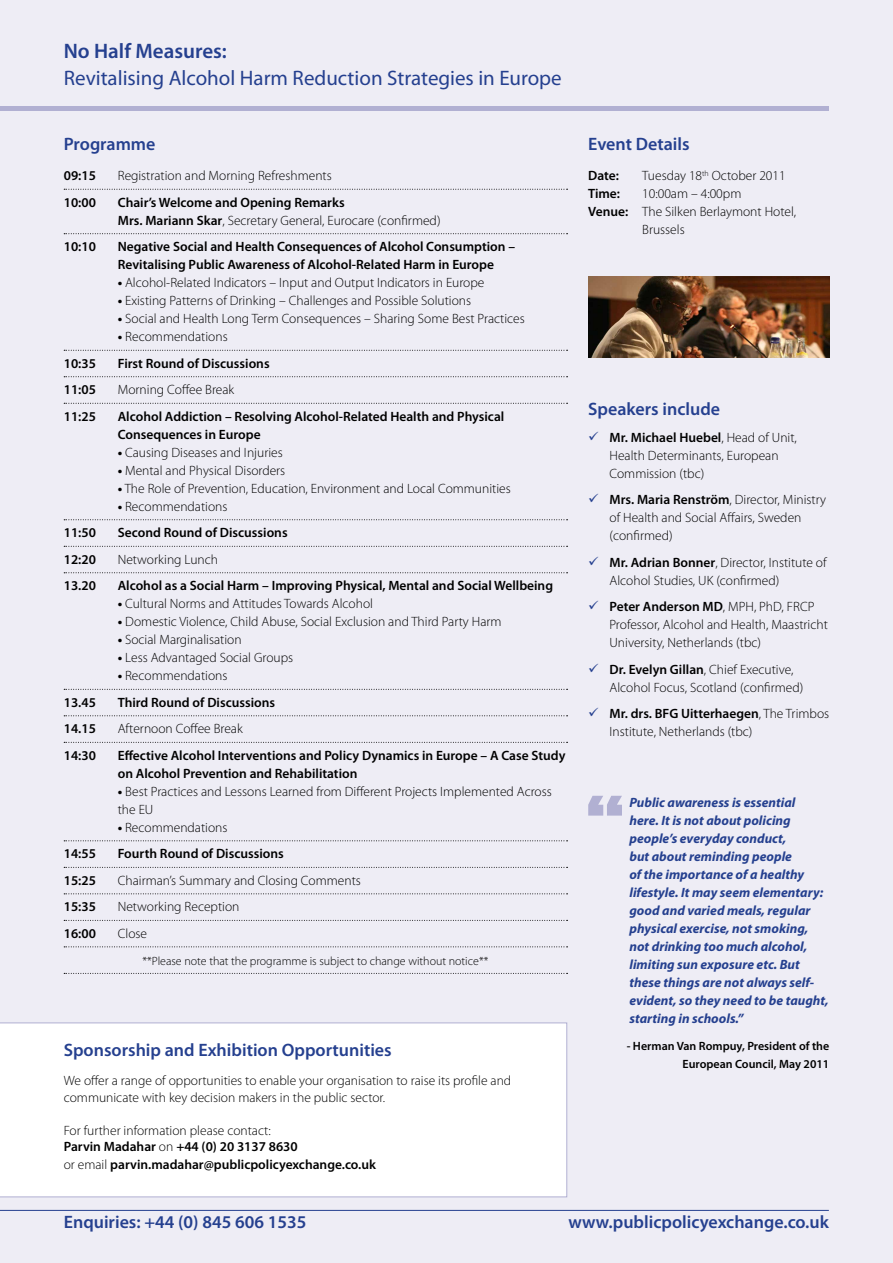
<style>
.page{position:relative;width:893px;height:1263px;background:#eeedf5}
.page>*{position:absolute;margin:0;border:0;box-sizing:border-box;transform-origin:0 0}
.t1{font:21px "Myriad Pro";color:#25408f}
.t2{font:600 21px "Myriad Pro";color:#25408f}
.t3{font:600 18px "Myriad Pro";color:#25408f}
.t4{font:300 13.5px/18px "Myriad Pro";color:#000}
.t5{font:600 13.5px/18px "Myriad Pro";color:#000}
.t6{font:italic 700 13.5px/18px "Myriad Pro";color:#25408f}
.t7{font:300 12px "Myriad Pro";color:#000}
.t8{font:600 12px/18px "Myriad Pro";color:#000;text-align:right}
.s1{font-weight:300}
.s2{font-weight:700}
.s3{font-weight:600}
</style>
<div class="page">
<hr style="left:0;top:1210px;width:829px;height:1px;background:#25408f">
<div style="left:0;top:106px;width:829px;height:5px;background:#b1b0d2"></div>
<svg style="left:64px;top:189px;width:504px;height:1px"></svg>
<svg style="left:64px;top:233px;width:504px;height:1px"></svg>
<svg style="left:64px;top:350px;width:504px;height:1px"></svg>
<svg style="left:64px;top:376px;width:504px;height:1px"></svg>
<svg style="left:64px;top:403px;width:504px;height:1px"></svg>
<svg style="left:64px;top:519px;width:504px;height:1px"></svg>
<svg style="left:64px;top:546px;width:504px;height:1px"></svg>
<svg style="left:64px;top:572px;width:504px;height:1px"></svg>
<svg style="left:64px;top:689px;width:504px;height:1px"></svg>
<svg style="left:64px;top:715px;width:504px;height:1px"></svg>
<svg style="left:64px;top:742px;width:504px;height:1px"></svg>
<svg style="left:64px;top:840px;width:504px;height:1px"></svg>
<svg style="left:64px;top:867px;width:504px;height:1px"></svg>
<svg style="left:64px;top:893px;width:504px;height:1px"></svg>
<svg style="left:64px;top:920px;width:504px;height:1px"></svg>
<svg style="left:64px;top:946px;width:504px;height:1px"></svg>
<svg style="left:64px;top:973px;width:504px;height:1px"></svg>
<div style="left:0;top:1023px;width:567px;height:174px;background:#fff"></div>
<img style="left:588px;top:276px;width:241px;height:81px">
<svg style="left:588px;top:796px;width:34px;height:20px"></svg>
<h1 class="t2" style="left:64px;top:38px;width:165px">No Half Measures:</h1>
<h1 class="t1" style="left:64px;top:65px;width:499px">Revitalising Alcohol Harm Reduction Strategies in Europe</h1>
<h2 class="t3" style="left:64px;top:132px;width:93px">Programme</h2>
<p class="t5" style="left:64px;top:166px;width:34px">09:15</p>
<p class="t4" style="left:118px;top:167px;width:215px">Registration and Morning Refreshments</p>
<p class="t5" style="left:64px;top:193px;width:34px">10:00</p>
<p class="t5" style="left:118px;top:193px;width:324px">Chair’s Welcome and Opening Remarks<br>Mrs. Mariann Skar<span class="s1">, Secretary General, Eurocare (confirmed)</span></p>
<p class="t5" style="left:64px;top:237px;width:34px">10:10</p>
<p class="t5" style="left:118px;top:237px;width:399px">Negative Social and Health Consequences of Alcohol Consumption –<br>Revitalising Public Awareness of Alcohol-Related Harm in Europe</p>
<p class="t4" style="left:118px;top:274px;width:368px"><span class="s2">•</span> Alcohol-Related Indicators – Input and Output Indicators in Europe</p>
<p class="t4" style="left:118px;top:292px;width:355px"><span class="s2">•</span> Existing Patterns of Drinking – Challenges and Possible Solutions</p>
<p class="t4" style="left:118px;top:310px;width:409px"><span class="s2">•</span> Social and Health Long Term Consequences – Sharing Some Best Practices</p>
<p class="t4" style="left:118px;top:328px;width:111px"><span class="s2">•</span> Recommendations</p>
<p class="t5" style="left:64px;top:354px;width:34px">10:35</p>
<p class="t5" style="left:118px;top:354px;width:153px">First Round of Discussions</p>
<p class="t5" style="left:64px;top:380px;width:34px">11:05</p>
<p class="t4" style="left:118px;top:381px;width:118px">Morning Coffee Break</p>
<p class="t5" style="left:64px;top:407px;width:34px">11:25</p>
<p class="t5" style="left:118px;top:407px;width:388px">Alcohol Addiction – Resolving Alcohol-Related Health and Physical<br>Consequences in Europe</p>
<p class="t4" style="left:118px;top:444px;width:167px"><span class="s2">•</span> Causing Diseases and Injuries</p>
<p class="t4" style="left:118px;top:462px;width:169px"><span class="s2">•</span> Mental and Physical Disorders</p>
<p class="t4" style="left:118px;top:480px;width:394px"><span class="s2">•</span> The Role of Prevention, Education, Environment and Local Communities</p>
<p class="t4" style="left:118px;top:498px;width:111px"><span class="s2">•</span> Recommendations</p>
<p class="t5" style="left:64px;top:523px;width:34px">11:50</p>
<p class="t5" style="left:118px;top:523px;width:171px">Second Round of Discussions</p>
<p class="t5" style="left:64px;top:550px;width:34px">12:20</p>
<p class="t4" style="left:118px;top:551px;width:102px">Networking Lunch</p>
<p class="t5" style="left:64px;top:576px;width:34px">13.20</p>
<p class="t5" style="left:118px;top:576px;width:437px">Alcohol as a Social Harm – Improving Physical, Mental and Social Wellbeing</p>
<p class="t4" style="left:118px;top:595px;width:257px"><span class="s2">•</span> Cultural Norms and Attitudes Towards Alcohol</p>
<p class="t4" style="left:118px;top:613px;width:385px"><span class="s2">•</span> Domestic Violence, Child Abuse, Social Exclusion and Third Party Harm</p>
<p class="t4" style="left:118px;top:631px;width:125px"><span class="s2">•</span> Social Marginalisation</p>
<p class="t4" style="left:118px;top:649px;width:177px"><span class="s2">•</span> Less Advantaged Social Groups</p>
<p class="t4" style="left:118px;top:667px;width:111px"><span class="s2">•</span> Recommendations</p>
<p class="t5" style="left:64px;top:693px;width:34px">13.45</p>
<p class="t5" style="left:118px;top:693px;width:159px">Third Round of Discussions</p>
<p class="t5" style="left:64px;top:719px;width:34px">14.15</p>
<p class="t4" style="left:118px;top:720px;width:127px">Afternoon Coffee Break</p>
<p class="t5" style="left:64px;top:746px;width:34px">14:30</p>
<p class="t5" style="left:118px;top:746px;width:449px">Effective Alcohol Interventions and Policy Dynamics in Europe – A Case Study on Alcohol Prevention and Rehabilitation</p>
<p class="t4" style="left:118px;top:783px;width:435px"><span class="s2">•</span> Best Practices and Lessons Learned from Different Projects Implemented Across the EU</p>
<p class="t4" style="left:118px;top:819px;width:111px"><span class="s2">•</span> Recommendations</p>
<p class="t5" style="left:64px;top:844px;width:34px">14:55</p>
<p class="t5" style="left:118px;top:844px;width:168px">Fourth Round of Discussions</p>
<p class="t5" style="left:64px;top:871px;width:34px">15:25</p>
<p class="t4" style="left:118px;top:872px;width:245px">Chairman’s Summary and Closing Comments</p>
<p class="t5" style="left:64px;top:897px;width:34px">15:35</p>
<p class="t4" style="left:118px;top:898px;width:123px">Networking Reception</p>
<p class="t5" style="left:64px;top:924px;width:34px">16:00</p>
<p class="t4" style="left:118px;top:925px;width:31px">Close</p>
<p class="t7" style="left:142px;top:954px;width:347px">**Please note that the programme is subject to change without notice**</p>
<h2 class="t3" style="left:64px;top:1038px;width:329px">Sponsorship and Exhibition Opportunities</h2>
<p class="t4" style="left:64px;top:1073px;width:449px;line-height:16.5px">We offer a range of opportunities to enable your organisation to raise its profile and communicate with key decision makers in the public sector.</p>
<p class="t4" style="left:64px;top:1122px;width:235px;line-height:16.5px">For further information please contact:<br><span class="s3">Parvin Madahar</span> on <span class="s3">+44 (0) 20 3137 8630</span></p>
<p class="t5" style="left:64px;top:1155px;width:314px"><span class="s1">or email</span> parvin.madahar@publicpolicyexchange.co.uk</p>
<h2 class="t3" style="left:588px;top:132px;width:103px">Event Details</h2>
<p class="t5" style="left:588px;top:166px;width:32px">Date:</p>
<p class="t4" style="left:642px;top:167px;width:145px">Tuesday 18<sup>th</sup> October 2011</p>
<p class="t5" style="left:588px;top:184px;width:33px">Time:</p>
<p class="t4" style="left:642px;top:185px;width:101px">10:00am – 4:00pm</p>
<p class="t4" style="left:588px;top:203px;width:209px"><span class="s3">Venue:</span> The Silken Berlaymont Hotel,</p>
<p class="t4" style="left:642px;top:221px;width:44px">Brussels</p>
<h2 class="t3" style="left:588px;top:397px;width:133px">Speakers include</h2>
<p class="t4" style="left:609px;top:428px;width:189px"><span class="s3">Mr. Michael Huebel</span>, Head of Unit,<br>Health Determinants, European<br>Commission (tbc)</p>
<p class="t4" style="left:609px;top:491px;width:218px"><span class="s3">Mrs. Maria Renström</span>, Director, Ministry of Health and Social Affairs, Sweden (confirmed)</p>
<p class="t4" style="left:609px;top:553px;width:219px"><span class="s3">Mr. Adrian Bonner</span>, Director, Institute of<br>Alcohol Studies, UK (confirmed)</p>
<p class="t4" style="left:609px;top:598px;width:220px"><span class="s3">Peter Anderson MD</span>, MPH, PhD, FRCP<br>Professor, Alcohol and Health, Maastricht<br>University, Netherlands (tbc)</p>
<p class="t4" style="left:609px;top:660px;width:195px"><span class="s3">Dr. Evelyn Gillan</span>, Chief Executive,<br>Alcohol Focus, Scotland (confirmed)</p>
<p class="t4" style="left:609px;top:705px;width:221px"><span class="s3">Mr. drs. BFG Uitterhaegen</span>, The Trimbos<br>Institute, Netherlands (tbc)</p>
<p class="t6" style="left:629px;top:793px;width:201px">Public awareness is essential<br>here. It is not about policing people’s everyday conduct,<br>but about reminding people<br>of the importance of a healthy lifestyle. It may seem elementary: good and varied meals, regular physical exercise, not smoking, not drinking too much alcohol, limiting sun exposure etc. But these things are not always self&shy;evident, so they need to be taught, starting in schools.”</p>
<p class="t8" style="left:627px;top:1036px;width:204px">- Herman Van Rompuy, President of the<br>European Council, May 2011</p>
<h2 class="t3" style="left:64px;top:1210px;width:244px">Enquiries: +44 (0) 845 606 1535</h2>
<h2 class="t3" style="left:568px;top:1210px;width:262px">www.publicpolicyexchange.co.uk</h2>
</div>
